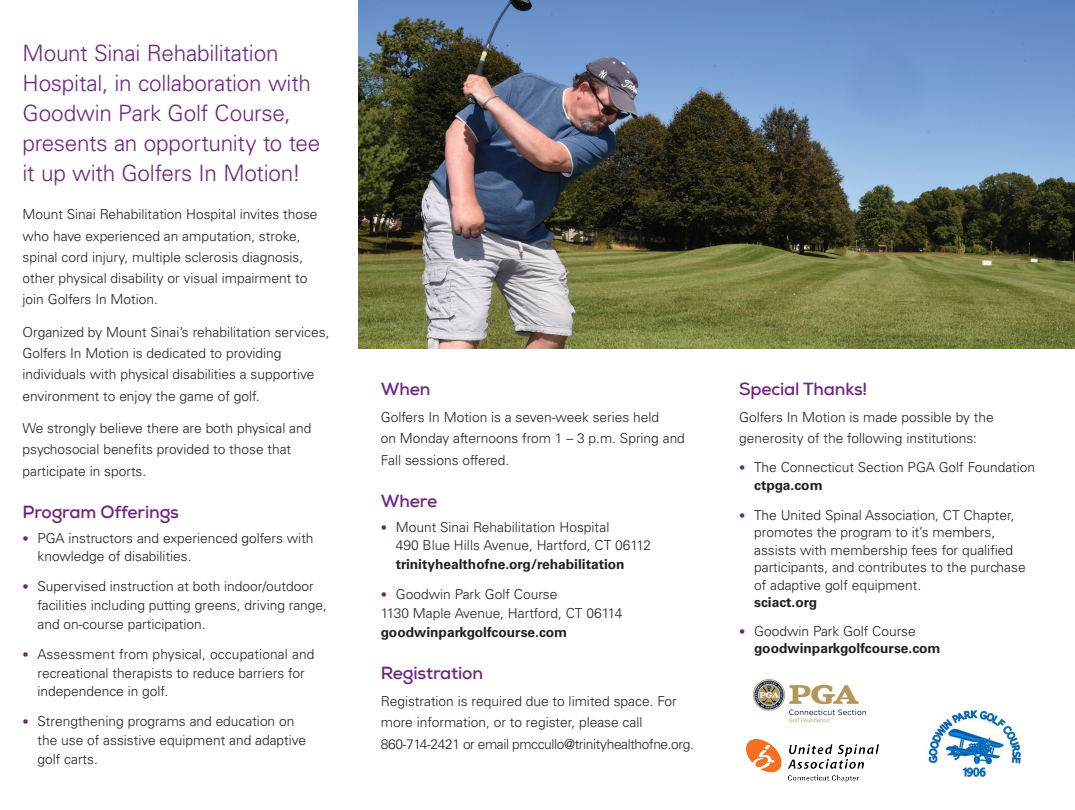
<style>
.page{position:relative;width:1075px;height:810px;background:#fff}
.page>*{position:absolute;margin:0;border:0;box-sizing:border-box;transform-origin:0 0}
.intro{font:300 22.5px/30px "Univers LT Std";letter-spacing:-.01em;color:#6e2581}
.subhead{font:700 17.5px "Nexa";letter-spacing:-.01em;color:#6e2581}
.body{font:300 13.75px/21.2px "Univers LT Std";color:#231f20}
.t1{font:700 13.75px/17.5px "Univers LT Std";color:#231f20}
.s1{font-size:12.5px;color:#6e2581}
.s2{font-weight:700}
.s3{font-weight:300;font-size:12.5px;color:#6e2581}
.s4{font-weight:300}
</style>
<div class="page">
<img style="left:358px;top:0;width:716px;height:349px">
<img style="left:753px;top:679px;width:114px;height:44px">
<img style="left:746px;top:739px;width:133px;height:43px">
<img style="left:926px;top:709px;width:97px;height:69px">
<p class="intro" style="left:22px;top:38px;width:299px">Mount Sinai Rehabilitation<br>Hospital, in collaboration with<br>Goodwin Park Golf Course, presents an opportunity to tee it up with Golfers In Motion!</p>
<p class="body" style="left:22px;top:204px;width:296px">Mount Sinai Rehabilitation Hospital invites those who have experienced an amputation, stroke, spinal cord injury, multiple sclerosis diagnosis, other physical disability or visual impairment to join Golfers In Motion.</p>
<p class="body" style="left:22px;top:321px;width:308px">Organized by Mount Sinai’s rehabilitation services, Golfers In Motion is dedicated to providing individuals with physical disabilities a supportive environment to enjoy the game of golf.</p>
<p class="body" style="left:22px;top:418px;width:290px">We strongly believe there are both physical and psychosocial benefits provided to those that participate in sports.</p>
<p class="subhead" style="left:22px;top:501px;width:158px">Program Offerings</p>
<p class="body" style="left:38px;top:528px;width:277px;line-height:18.8px;text-indent:-15px"><span class="s1">•</span> PGA instructors and experienced golfers with knowledge of disabilities.</p>
<p class="body" style="left:38px;top:577px;width:291px;line-height:18.8px;text-indent:-15px"><span class="s1">•</span> Supervised instruction at both indoor/outdoor facilities including putting greens, driving range, and on-course participation.</p>
<p class="body" style="left:38px;top:645px;width:278px;line-height:18.8px;text-indent:-15px"><span class="s1">•</span> Assessment from physical, occupational and recreational therapists to reduce barriers for independence in golf.</p>
<p class="body" style="left:38px;top:712px;width:270px;line-height:18.8px;text-indent:-15px"><span class="s1">•</span> Strengthening programs and education on the use of assistive equipment and adaptive golf carts.</p>
<p class="subhead" style="left:381px;top:378px;width:51px">When</p>
<p class="body" style="left:381px;top:407px;width:305px">Golfers In Motion is a seven-week series held<br>on Monday afternoons from 1 – 3 p.m. Spring and<br>Fall sessions offered.</p>
<p class="subhead" style="left:381px;top:490px;width:58px">Where</p>
<p class="body" style="left:396px;top:517px;width:257px;line-height:18.8px;text-indent:-15px"><span class="s1">•</span> Mount Sinai Rehabilitation Hospital<br>490 Blue Hills Avenue, Hartford, CT 06112 <span class="s2">trinityhealthofne.org/rehabilitation</span></p>
<p class="body" style="left:381px;top:585px;width:243px;line-height:18.8px"><span class="s1">•</span> Goodwin Park Golf Course<br>1130 Maple Avenue, Hartford, CT 06114 <span class="s2">goodwinparkgolfcourse.com</span></p>
<p class="subhead" style="left:381px;top:662px;width:104px">Registration</p>
<p class="body" style="left:381px;top:691px;width:315px">Registration is required due to limited space. For more information, or to register, please call<br>860-714-2421 or email pmccullo@trinityhealthofne.org.</p>
<p class="subhead" style="left:739px;top:378px;width:130px">Special Thanks!</p>
<p class="body" style="left:739px;top:407px;width:256px">Golfers In Motion is made possible by the generosity of the following institutions:</p>
<p class="body" style="left:754px;top:459px;width:282px;line-height:17.5px;text-indent:-15px"><span class="s1">•</span> The Connecticut Section PGA Golf Foundation <span class="s2">ctpga.com</span></p>
<p class="body" style="left:754px;top:506px;width:273px;line-height:17.5px;text-indent:-15px"><span class="s1">•</span> The United Spinal Association, CT Chapter, promotes the program to it’s members, assists with membership fees for qualified participants, and contributes to the purchase of adaptive golf equipment.<br><span class="s2">sciact.org</span></p>
<p class="t1" style="left:754px;top:622px;width:188px;text-indent:-15px"><span class="s3">•</span> <span class="s4">Goodwin Park Golf Course </span>goodwinparkgolfcourse.com</p>
</div>
